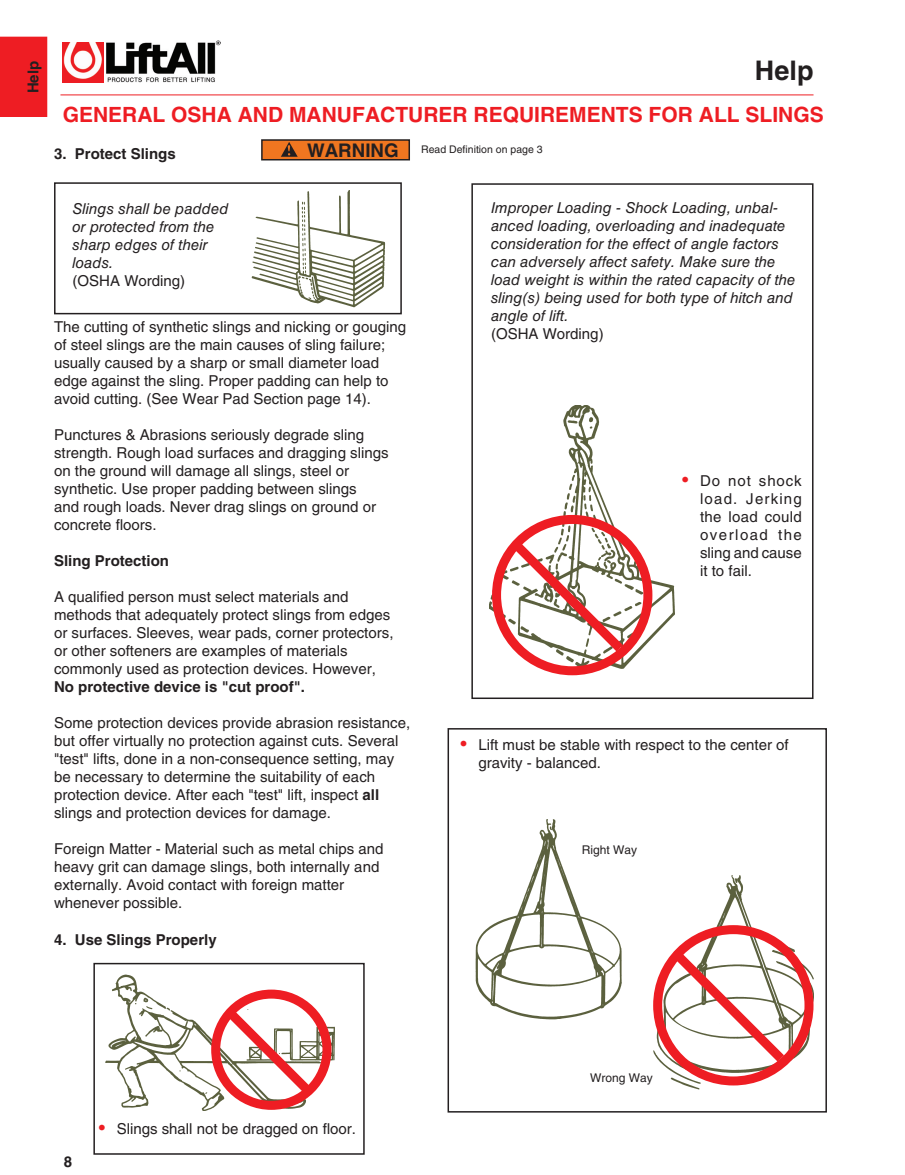
<style>
.page{position:relative;width:905px;height:1175px;background:#fff}
.page>*{position:absolute;margin:0;border:0;box-sizing:border-box;transform-origin:0 0}
.t1{font:700 27px "Helvetica LT Std";color:#231f20}
.t2{font:700 21px "Helvetica LT Std";color:#ee1d23}
.t3{font:15px/18px "Helvetica LT Std";color:#231f20}
.t4{font:italic 15px/18px "Helvetica LT Std";color:#231f20}
.t5{font:700 15px "Helvetica LT Std";color:#231f20}
.t6{font:12px "Helvetica LT Std";color:#231f20}
.t7{font:10.5px "Helvetica LT Std";color:#231f20}
.s1{font-weight:700;font-size:18.75px}
.s2{font-weight:700}
.s3{font-size:18px;color:#ee1d23}
</style>
<div class="page">
<hr style="left:60px;top:94px;width:753px;height:1px;background:#ee1d23">
<img style="left:63px;top:43px;width:40px;height:39px">
<img style="left:106px;top:40px;width:114px;height:42px">
<div style="left:0;top:37px;width:47px;height:80px;background:#ee1d23"></div>
<div style="left:471px;top:183px;width:342px;height:516px;border:2px solid #231f20"></div>
<img style="left:489px;top:405px;width:185px;height:263px">
<div style="left:447px;top:728px;width:379px;height:384px;border:2px solid #231f20"></div>
<img style="left:653px;top:875px;width:160px;height:214px">
<img style="left:475px;top:819px;width:146px;height:200px">
<img style="left:252px;top:190px;width:133px;height:117px">
<div style="left:54px;top:182px;width:348px;height:132px;border:2px solid #231f20"></div>
<img style="left:106px;top:974px;width:229px;height:136px">
<div style="left:93px;top:962px;width:271px;height:192px;border:2px solid #231f20"></div>
<div style="left:262px;top:140px;width:147px;height:20px;background:#f07620"></div>
<div style="left:261px;top:139px;width:149px;height:21px;border:2px solid #231f20"></div>
<img style="left:281px;top:142px;width:16px;height:15px">
<div style="left:492px;top:515px;width:160px;height:160px;border:9px solid #ee1d23;border-radius:50%"></div>
<svg style="left:506px;top:534px;width:126px;height:127px"></svg>
<div style="left:653px;top:925px;width:160px;height:160px;border:9px solid #ee1d23;border-radius:50%"></div>
<svg style="left:667px;top:944px;width:126px;height:127px"></svg>
<div style="left:211px;top:989px;width:120px;height:120px;border:9px solid #ee1d23;border-radius:50%"></div>
<svg style="left:219px;top:1001px;width:100px;height:100px"></svg>
<p class="t5" style="left:24px;top:93px;width:34px;rotate:-90deg">Help</p>
<h1 class="t1" style="left:755px;top:54px;width:60px">Help</h1>
<h2 class="t2" style="left:63px;top:102px;width:762px">GENERAL OSHA AND MANUFACTURER REQUIREMENTS FOR ALL SLINGS</h2>
<p class="t7" style="left:307px;top:143px;width:237px"><span class="s1">WARNING</span> Read Definition on page 3</p>
<p class="t5" style="left:54px;top:144px;width:123px">3. Protect Slings</p>
<p class="t4" style="left:73px;top:200px;width:157px">Slings shall be padded or protected from the sharp edges of their loads.</p>
<p class="t3" style="left:73px;top:272px;width:114px">(OSHA Wording)</p>
<p class="t3" style="left:54px;top:317px;width:353px">The cutting of synthetic slings and nicking or gouging of steel slings are the main causes of sling failure; usually caused by a sharp or small diameter load edge against the sling. Proper padding can help to avoid cutting. (See Wear Pad Section page 14).</p>
<p class="t3" style="left:54px;top:425px;width:336px">Punctures &amp; Abrasions seriously degrade sling strength. Rough load surfaces and dragging slings on the ground will damage all slings, steel or synthetic. Use proper padding between slings<br>and rough loads. Never drag slings on ground or concrete floors.</p>
<p class="t5" style="left:54px;top:551px;width:117px">Sling Protection</p>
<p class="t3" style="left:54px;top:587px;width:341px">A qualified person must select materials and methods that adequately protect slings from edges or surfaces. Sleeves, wear pads, corner protectors, or other softeners are examples of materials commonly used as protection devices. However,</p>
<p class="t5" style="left:54px;top:677px;width:252px">No protective device is "cut proof".</p>
<p class="t3" style="left:54px;top:713px;width:357px">Some protection devices provide abrasion resistance, but offer virtually no protection against cuts. Several "test" lifts, done in a non-consequence setting, may be necessary to determine the suitability of each protection device. After each "test" lift, inspect <span class="s2">all </span>slings and protection devices for damage.</p>
<p class="t3" style="left:54px;top:839px;width:331px">Foreign Matter - Material such as metal chips and heavy grit can damage slings, both internally and externally. Avoid contact with foreign matter whenever possible.</p>
<p class="t5" style="left:54px;top:930px;width:164px">4. Use Slings Properly</p>
<p class="t4" style="left:491px;top:199px;width:306px">Improper Loading - Shock Loading, unbal&shy;anced loading, overloading and inadequate consideration for the effect of angle factors can adversely affect safety. Make sure the load weight is within the rated capacity of the sling(s) being used for both type of hitch and angle of lift.</p>
<p class="t3" style="left:491px;top:325px;width:114px">(OSHA Wording)</p>
<p class="t3" style="left:700px;top:472px;width:103px;text-align:justify;text-indent:-18px"><span class="s3">•</span> Do not shock load. Jerking the load could overload the sling and cause it to fail.</p>
<p class="t3" style="left:478px;top:736px;width:312px;text-indent:-18px"><span class="s3">•</span> Lift must be stable with respect to the center of gravity - balanced.</p>
<p class="t6" style="left:582px;top:843px;width:57px">Right Way</p>
<p class="t5" style="left:64px;top:1152px;width:10px">8</p>
<p class="t3" style="left:99px;top:1119px;width:259px"><span class="s3">•</span> Slings shall not be dragged on floor.</p>
<p class="t6" style="left:590px;top:1071px;width:64px">Wrong Way</p>
</div>
